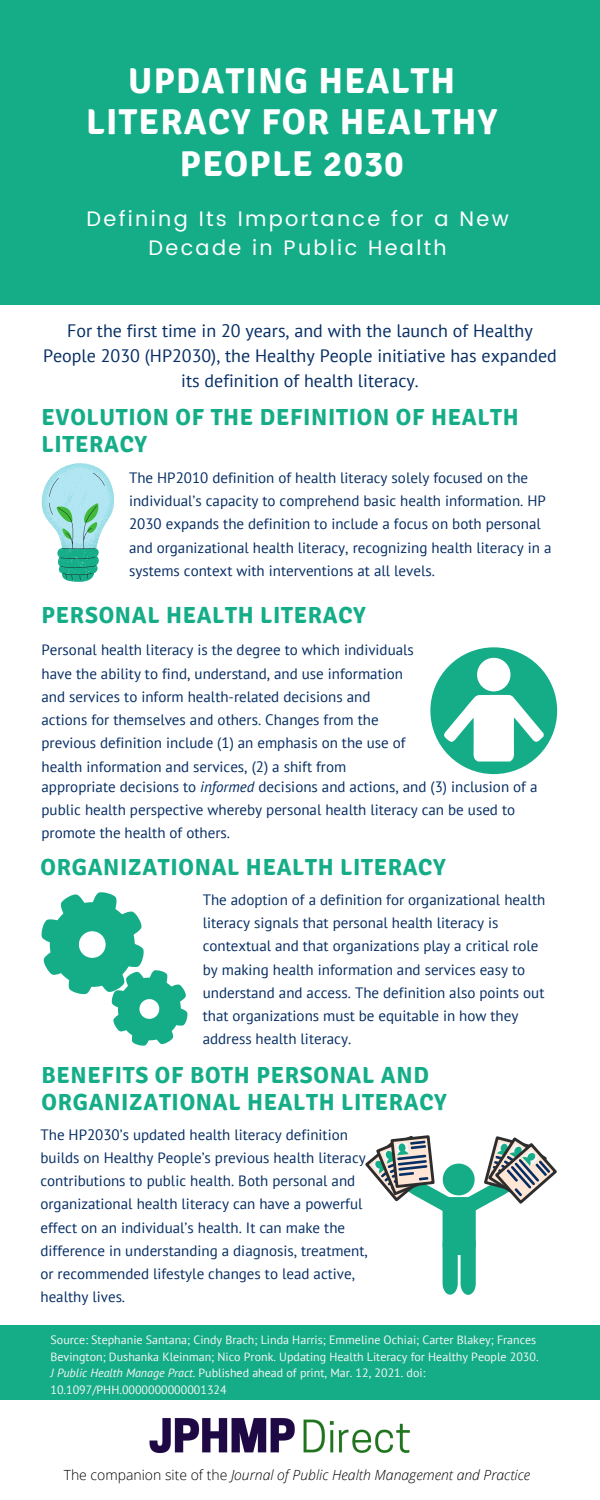
<style>
.page{position:relative;width:600px;height:1500px;background:#14ad88}
.page>*{position:absolute;margin:0;border:0;box-sizing:border-box;transform-origin:0 0}
.t1{font:700 36px/41.2px "Signika";letter-spacing:.035em;color:#fff;text-align:center}
.t2{font:700 23.3px/27px "Signika";letter-spacing:.03em;color:#14ad88}
.t3{font:21px/29.2px "Poppins";letter-spacing:.11em;color:#fff;text-align:center}
.t4{font:18px/24.8px "PT Sans";color:#062e64;text-align:center}
.t5{font:15px/23.2px "PT Sans";color:#062e64}
.t6{font:italic 300 14px "Open Sans";color:#000}
.t7{font:12px/16.5px "PT Sans";color:#f6f6f6}
.s1{font-style:italic}
.s2{font-style:normal}
</style>
<div class="page">
<div style="left:0;top:306px;width:600px;height:1019px;background:#fff"></div>
<div style="left:0;top:1400px;width:600px;height:100px;background:#fff"></div>
<img style="left:149px;top:1418px;width:261px;height:35px">
<svg style="left:430px;top:647px;width:127px;height:127px"></svg>
<svg style="left:41px;top:892px;width:147px;height:154px"></svg>
<svg style="left:365px;top:1135px;width:192px;height:160px"></svg>
<svg style="left:42px;top:463px;width:72px;height:119px"></svg>
<p class="t1" style="left:86px;top:61px;width:413px">UPDATING HEALTH<br>LITERACY FOR HEALTHY<br>PEOPLE 2030</p>
<p class="t3" style="left:87px;top:204px;width:424px">Defining Its Importance for a New<br>Decade in Public Health</p>
<p class="t4" style="left:43px;top:318px;width:515px">For the first time in 20 years, and with the launch of Healthy<br>People 2030 (HP2030), the Healthy People initiative has expanded its definition of health literacy.</p>
<p class="t2" style="left:42px;top:404px;width:479px">EVOLUTION OF THE DEFINITION OF HEALTH<br>LITERACY</p>
<p class="t5" style="left:129px;top:466px;width:424px">The HP2010 definition of health literacy solely focused on the individual’s capacity to comprehend basic health information. HP 2030 expands the definition to include a focus on both personal and organizational health literacy, recognizing health literacy in a systems context with interventions at all levels.</p>
<p class="t2" style="left:42px;top:602px;width:326px">PERSONAL HEALTH LITERACY</p>
<p class="t5" style="left:42px;top:638px;width:374px">Personal health literacy is the degree to which individuals have the ability to find, understand, and use information and services to inform health-related decisions and actions for themselves and others. Changes from the previous definition include (1) an emphasis on the use of health information and services, (2) a shift from</p>
<p class="t5" style="left:42px;top:775px;width:497px">appropriate decisions to <span class="s1">informed</span> decisions and actions, and (3) inclusion of a public health perspective whereby personal health literacy can be used to promote the health of others.</p>
<p class="t2" style="left:40px;top:854px;width:407px">ORGANIZATIONAL HEALTH LITERACY</p>
<p class="t5" style="left:203px;top:888px;width:344px">The adoption of a definition for organizational health literacy signals that personal health literacy is contextual and that organizations play a critical role by making health information and services easy to understand and access. The definition also points out that organizations must be equitable in how they address health literacy.</p>
<p class="t2" style="left:42px;top:1062px;width:407px">BENEFITS OF BOTH PERSONAL AND<br>ORGANIZATIONAL HEALTH LITERACY</p>
<p class="t5" style="left:40px;top:1122px;width:329px">The HP2030’s updated health literacy definition builds on Healthy People’s previous health literacy contributions to public health. Both personal and organizational health literacy can have a powerful effect on an individual’s health. It can make the difference in understanding a diagnosis, treatment, or recommended lifestyle changes to lead active, healthy lives.</p>
<p class="t7" style="left:51px;top:1331px;width:490px">Source: Stephanie Santana; Cindy Brach; Linda Harris; Emmeline Ochiai; Carter Blakey; Frances Bevington; Dushanka Kleinman; Nico Pronk. Updating Health Literacy for Healthy People 2030.<br><span class="s1">J Public Health Manage Pract</span>. Published ahead of print, Mar. 12, 2021. doi:<br>10.1097/PHH.0000000000001324</p>
<p class="t6" style="left:64px;top:1465px;width:468px"><span class="s2">The companion site of the</span> Journal of Public Health Management and Practice</p>
</div>
